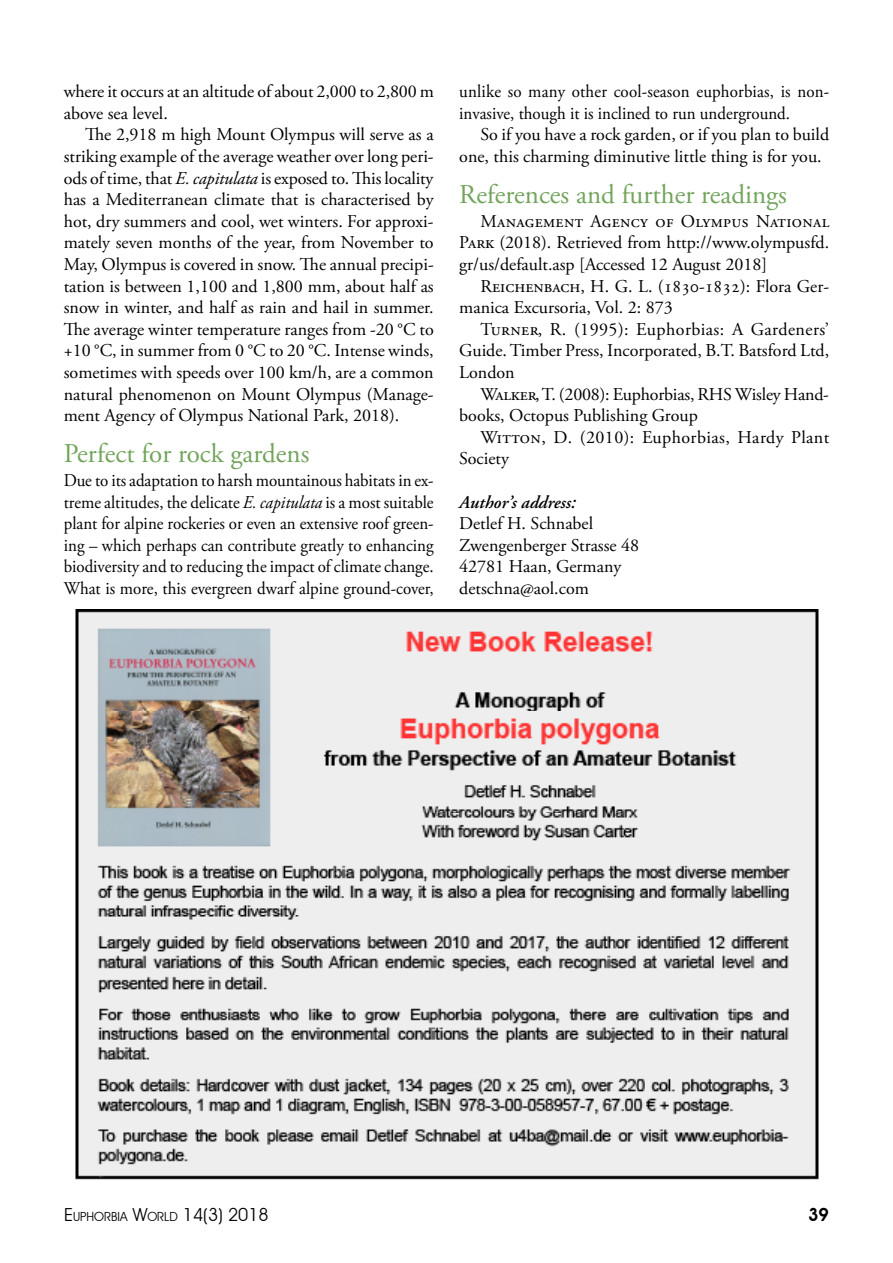
<style>
.page{position:relative;width:893px;height:1263px;background:#fff}
.page>*{position:absolute;margin:0;border:0;box-sizing:border-box;transform-origin:0 0}
.t1{font:27px "Adobe Garamond Pro";letter-spacing:-.085em;color:#72a45c}
.t2{font:18px/21.6px "Adobe Garamond Pro";color:#000}
.t3{font:18px/21.6px "Adobe Garamond Pro";color:#000;text-align:justify;scale:.94 1}
.t4{font:18px/21.6px "Adobe Garamond Pro";letter-spacing:.025em;color:#000}
.t5{font:italic 600 18px "Adobe Garamond Pro";color:#000}
.t6{font:600 18px "Avant Garde IT Cby BT";color:#000}
.t7{font:12.6px "Avant Garde IT Cby BT";color:#000}
.s1{font-style:italic}
.s2{font-size:18px}
</style>
<div class="page">
<img style="left:75px;top:610px;width:744px;height:570px">
<p class="t2" style="left:64px;top:81px;width:372px">where it occurs at an altitude of about 2,000 to 2,800 m above sea level.</p>
<p class="t2" style="left:64px;top:125px;width:372px;text-align:justify;text-indent:21px">The 2,918 m high Mount Olympus will serve as a striking example of the average weather over long peri&shy;ods of time, that <span class="s1">E. capitulata</span> is exposed to. This locality has a Mediterranean climate that is characterised by hot, dry summers and cool, wet winters. For approxi&shy;mately seven months of the year, from November to May, Olympus is covered in snow. The annual precipi&shy;tation is between 1,100 and 1,800 mm, about half as snow in winter, and half as rain and hail in summer.<br>The average winter temperature ranges from -20 °C to +10 °C, in summer from 0 °C to 20 °C. Intense winds, sometimes with speeds over 100 km/h, are a common natural phenomenon on Mount Olympus (Manage&shy;ment Agency of Olympus National Park, 2018).</p>
<h1 class="t1" style="left:64px;top:437px;width:247px">Perfect for rock gardens</h1>
<p class="t3" style="left:64px;top:470px;width:395px">Due to its adaptation to harsh mountainous habitats in ex&shy;treme altitudes, the delicate <span class="s1">E. capitulata</span> is a most suitable plant for alpine rockeries or even an extensive roof green&shy;ing – which perhaps can contribute greatly to enhancing biodiversity and to reducing the impact of climate change.<br>What is more, this evergreen dwarf alpine ground-cover,</p>
<p class="t3" style="left:459px;top:81px;width:395px">unlike so many other cool-season euphorbias, is non&shy;invasive, though it is inclined to run underground.</p>
<p class="t2" style="left:459px;top:125px;width:371px;text-indent:21px">So if you have a rock garden, or if you plan to build one, this charming diminutive little thing is for you.</p>
<h1 class="t1" style="left:459px;top:178px;width:329px">References and further readings</h1>
<p class="t2" style="left:459px;top:211px;width:372px;text-align:justify;text-indent:21px">Management Agency of Olympus National Park (2018). Retrieved from http://www.olympusfd. gr/us/default.asp [Accessed 12 August 2018]</p>
<p class="t2" style="left:459px;top:276px;width:371px;text-indent:21px">Reichenbach, H. G. L. (1830-1832): Flora Ger&shy;manica Excursoria, Vol. 2: 873</p>
<p class="t2" style="left:459px;top:319px;width:371px;text-align:justify;text-indent:21px">Turner, R. (1995): Euphorbias: A Gardeners’ Guide. Timber Press, Incorporated, B.T. Batsford Ltd, London</p>
<p class="t2" style="left:459px;top:384px;width:371px;text-indent:21px">Walker, T. (2008): Euphorbias, RHS Wisley Hand&shy;books, Octopus Publishing Group</p>
<p class="t4" style="left:459px;top:427px;width:372px;text-indent:21px">Witton, D. (2010): Euphorbias, Hardy Plant<br>Society</p>
<p class="t5" style="left:459px;top:492px;width:118px">Author’s address:</p>
<p class="t2" style="left:459px;top:513px;width:181px">Detlef H. Schnabel<br>Zwengenberger Strasse 48<br>42781 Haan, Germany detschna@aol.com</p>
<p class="t7" style="left:64px;top:1208px;width:206px"><span class="s2">E</span>UPHORBIA <span class="s2">W</span>ORLD <span class="s2">14(3) 2018</span></p>
<p class="t6" style="left:808px;top:1203px;width:22px">39</p>
</div>
